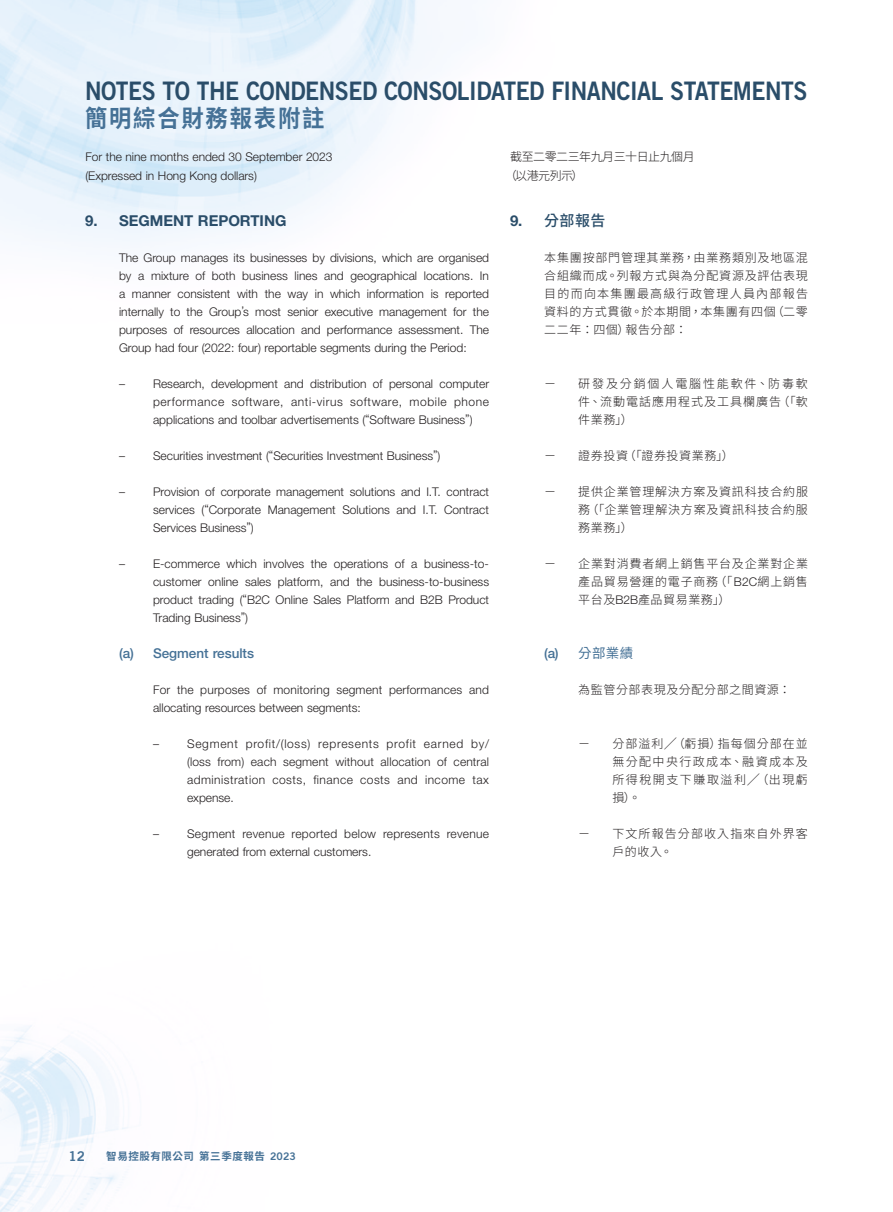
<style>
.page{position:relative;width:893px;height:1212px;background:#fff}
.page>*{position:absolute;margin:0;border:0;box-sizing:border-box;transform-origin:0 0}
.t1{font:25.5px "Trade Gothic LT Std Bd 2";letter-spacing:-.02em;color:#2a4d69;scale:.9 1}
.t2{font:700 24px "Source Han Sans TC";letter-spacing:.08em;color:#457196;scale:.93 1}
.Heading_1{font:700 15px "Helvetica Neue LT Std";color:#2a4d69}
.C_Heading_1{font:500 15px "Source Han Sans TC";color:#2a4d69}
.Heading_2{font:500 13.5px "Helvetica Neue LT Std";color:#457196}
.C_Heading_2{font:13.5px "Source Han Sans TC";color:#457196}
.t3{font:13.5px "Trade Gothic LT Std Bd 2";color:#457196}
.Body_Text{font:300 12px/18px "Helvetica Neue LT Std";color:#231f20;text-align:justify}
.C_Body_Text{font:300 12px/18px "Source Han Sans TC";letter-spacing:.065em;color:#231f20;text-align:justify}
.Body_Text-2{font:300 12px/18px "Helvetica Neue LT Std";letter-spacing:.025em;color:#231f20}
.C_Body_Text-2{font:300 12px/18.5px "Source Han Sans TC";letter-spacing:-.04em;color:#231f20}
.C_Body_Text-3{font:300 12px/18px "Source Han Sans TC";letter-spacing:.095em;color:#231f20}
.t4{font:700 10.5px "Source Han Sans TC";letter-spacing:.05em;color:#457196}
.s1{font-family:"Helvetica Neue LT Std";font-weight:700}
.s2{font-family:"Helvetica Neue LT Std"}
.s3{font-family:"Helvetica Neue LT Std";font-weight:500}
.s4{font-family:"Trade Gothic LT Std Bd 2";font-weight:400}
</style>
<div class="page">
<img style="left:0;top:0;width:441px;height:1212px">
<h1 class="t1" style="left:85px;top:75px;width:804px">NOTES TO THE CONDENSED CONSOLIDATED FINANCIAL STATEMENTS</h1>
<h2 class="t2" style="left:85px;top:105px;width:259px">簡明綜合財務報表附註</h2>
<p class="Body_Text" style="left:85px;top:148px;width:249px;line-height:18.5px">For the nine months ended 30 September 2023 (Expressed in Hong Kong dollars)</p>
<p class="C_Body_Text-2" style="left:505px;top:148px;width:192px;text-indent:6px">截至二零二三年九月三十日止九個月（以港元列示）</p>
<p class="Heading_1" style="left:85px;top:211px;width:203px">9. SEGMENT REPORTING</p>
<p class="Body_Text" style="left:119px;top:248px;width:372px">The Group manages its businesses by divisions, which are organised by a mixture of both business lines and geographical locations. In a manner consistent with the way in which information is reported internally to the Group’s most senior executive management for the purposes of resources allocation and performance assessment. The Group had four (2022: four) reportable segments during the Period:</p>
<p class="Body_Text" style="left:153px;top:374px;width:338px;text-indent:-34px">– Research, development and distribution of personal computer performance software, anti-virus software, mobile phone applications and toolbar advertisements (“Software Business”)</p>
<p class="Body_Text" style="left:119px;top:446px;width:323px">– Securities investment (“Securities Investment Business”)</p>
<p class="Body_Text" style="left:153px;top:482px;width:338px;text-indent:-34px">– Provision of corporate management solutions and I.T. contract services (“Corporate Management Solutions and I.T. Contract Services Business”)</p>
<p class="Body_Text" style="left:153px;top:554px;width:338px;text-indent:-34px">– E-commerce which involves the operations of a business-to&shy;customer online sales platform, and the business-to-business product trading (“B2C Online Sales Platform and B2B Product Trading Business”)</p>
<p class="Heading_2" style="left:119px;top:645px;width:137px">(a) Segment results</p>
<p class="Body_Text" style="left:153px;top:680px;width:337px">For the purposes of monitoring segment performances and allocating resources between segments:</p>
<p class="Body_Text" style="left:187px;top:734px;width:303px;text-indent:-34px">– Segment profit/(loss) represents profit earned by/ (loss from) each segment without allocation of central administration costs, finance costs and income tax expense.</p>
<p class="Body_Text-2" style="left:187px;top:824px;width:303px;text-indent:-34px">– Segment revenue reported below represents revenue generated from external customers.</p>
<p class="C_Heading_1" style="left:510px;top:212px;width:97px"><span class="s1">9.</span> 分部報告</p>
<p class="C_Body_Text" style="left:544px;top:249px;width:265px">本集團按部門管理其業務，由業務類別及地區混合組織而成。列報方式與為分配資源及評估表現目的而向本集團最高級行政管理人員內部報告資料的方式貫徹。於本期間，本集團有四個（二零二二年：四個）報告分部：</p>
<p class="C_Body_Text" style="left:544px;top:375px;width:13px">－</p>
<p class="C_Body_Text" style="left:578px;top:375px;width:231px">研發及分銷個人電腦性能軟件、防毒軟件、流動電話應用程式及工具欄廣告（「軟件業務」）</p>
<p class="C_Body_Text" style="left:544px;top:447px;width:13px">－</p>
<p class="C_Body_Text" style="left:578px;top:447px;width:157px">證券投資（「證券投資業務」）</p>
<p class="C_Body_Text" style="left:544px;top:483px;width:13px">－</p>
<p class="C_Body_Text" style="left:578px;top:483px;width:231px">提供企業管理解決方案及資訊科技合約服務（「企業管理解決方案及資訊科技合約服務業務」）</p>
<p class="C_Body_Text" style="left:544px;top:555px;width:13px">－</p>
<p class="C_Body_Text" style="left:578px;top:555px;width:231px">企業對消費者網上銷售平台及企業對企業產品貿易營運的電子商務（「<span class="s2">B2C</span>網上銷售平台及<span class="s2">B2B</span>產品貿易業務」）</p>
<p class="C_Heading_2" style="left:544px;top:645px;width:90px"><span class="s3">(a)</span> 分部業績</p>
<p class="C_Body_Text" style="left:578px;top:681px;width:214px">為監管分部表現及分配分部之間資源：</p>
<p class="C_Body_Text" style="left:578px;top:735px;width:13px">－</p>
<p class="C_Body_Text" style="left:612px;top:735px;width:197px">分部溢利╱（虧損）指每個分部在並無分配中央行政成本、融資成本及所得稅開支下賺取溢利╱（出現虧損）。</p>
<p class="C_Body_Text" style="left:578px;top:825px;width:13px">－</p>
<p class="C_Body_Text-3" style="left:612px;top:825px;width:197px">下文所報告分部收入指來自外界客戶的收入。</p>
<p class="t3" style="left:69px;top:1148px;width:18px">12</p>
<p class="t4" style="left:106px;top:1150px;width:191px">智易控股有限公司 第三季度報告 <span class="s4">2023</span></p>
</div>
